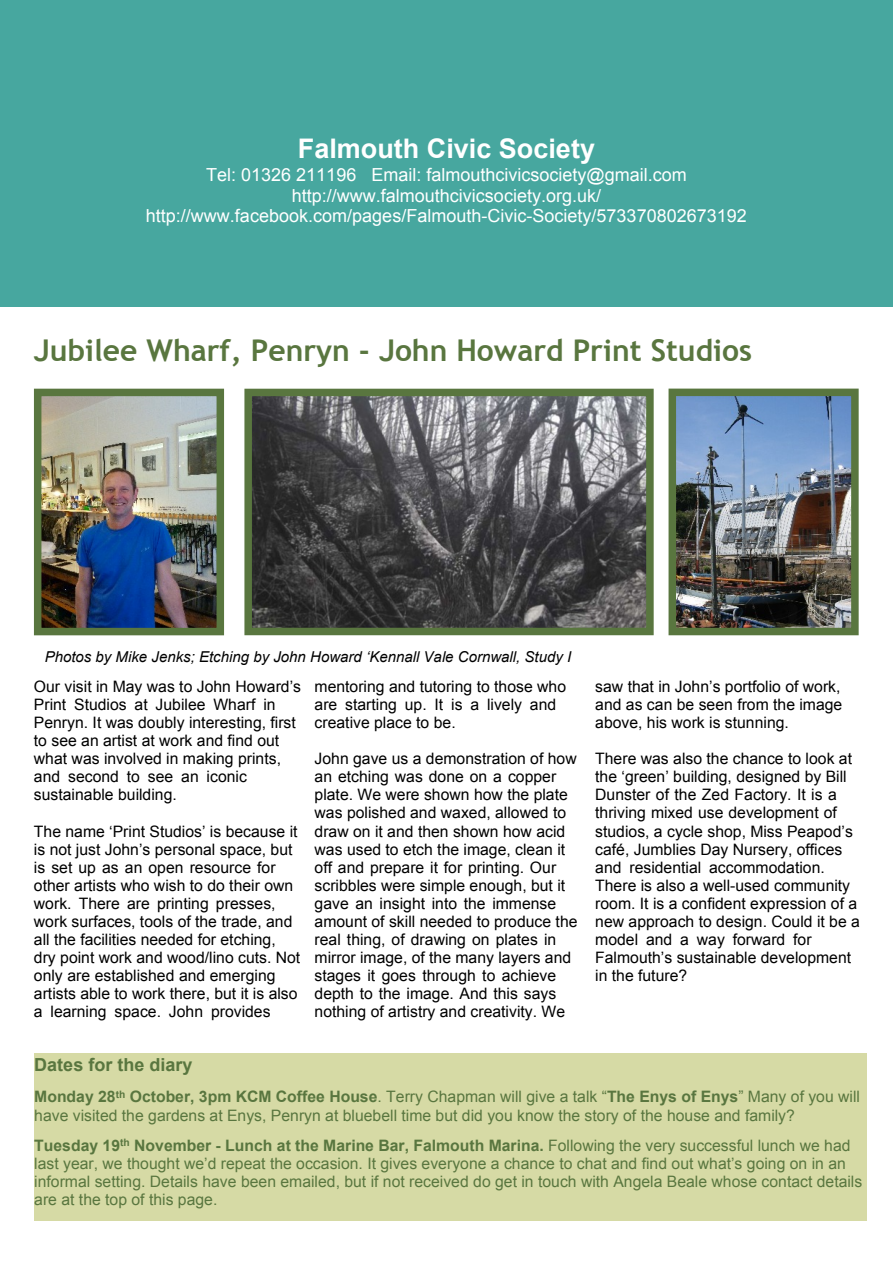
<style>
.page{position:relative;width:893px;height:1263px;background:#fff}
.page>*{position:absolute;margin:0;border:0;box-sizing:border-box;transform-origin:0 0}
.t1{font:700 30px "Trebuchet MS";color:#59763f}
.t2{font:700 27px "Arial";color:#fff}
.t3{font:18px/20.7px "Arial";color:#fff;text-align:center}
.t4{font:700 18px "Arial";color:#59763f}
.t5{font:15.75px/18px "Arial";color:#000}
.t6{font:15.75px/18px "Arial";color:#59763f}
.t7{font:italic 15px "Arial";color:#000}
.s1{font-weight:700}
</style>
<div class="page">
<div style="left:0;top:0;width:893px;height:306px;background:#47a79f"></div>
<img style="left:253px;top:398px;width:392px;height:228px">
<div style="left:244px;top:389px;width:410px;height:246px;border:8px solid #59763f"></div>
<div style="left:34px;top:1053px;width:833px;height:167px;background:#d6daa5"></div>
<img style="left:43px;top:398px;width:172px;height:228px">
<div style="left:34px;top:389px;width:190px;height:246px;border:8px solid #59763f"></div>
<img style="left:677px;top:398px;width:173px;height:228px">
<div style="left:668px;top:389px;width:191px;height:246px;border:8px solid #59763f"></div>
<h2 class="t2" style="left:298px;top:139px;width:299px">Falmouth Civic Society</h2>
<p class="t3" style="left:146px;top:166px;width:602px">Tel: 01326 211196 Email: falmouthcivicsociety@gmail.com http://www.falmouthcivicsociety.org.uk/ http://www.facebook.com/pages/Falmouth-Civic-Society/573370802673192</p>
<h1 class="t1" style="left:34px;top:339px;width:720px">Jubilee Wharf, Penryn - John Howard Print Studios</h1>
<p class="t7" style="left:45px;top:651px;width:528px">Photos by Mike Jenks; Etching by John Howard ‘Kennall Vale Cornwall, Study I</p>
<p class="t5" style="left:34px;top:679px;width:269px">Our visit in May was to John Howard’s<br>Print Studios at Jubilee Wharf in<br>Penryn. It was doubly interesting, first to see an artist at work and find out what was involved in making prints, and second to see an iconic sustainable building.</p>
<p class="t5" style="left:34px;top:823px;width:268px">The name ‘Print Studios’ is because it is not just John’s personal space, but is set up as an open resource for other artists who wish to do their own work. There are printing presses, work surfaces, tools of the trade, and all the facilities needed for etching, dry point work and wood/lino cuts. Not only are established and emerging artists able to work there, but it is also a learning space. John provides</p>
<p class="t5" style="left:315px;top:679px;width:253px">mentoring and tutoring to those who are starting up. It is a lively and creative place to be.</p>
<p class="t5" style="left:315px;top:751px;width:264px">John gave us a demonstration of how an etching was done on a copper plate. We were shown how the plate was polished and waxed, allowed to draw on it and then shown how acid was used to etch the image, clean it off and prepare it for printing. Our scribbles were simple enough, but it gave an insight into the immense amount of skill needed to produce the real thing, of drawing on plates in mirror image, of the many layers and stages it goes through to achieve depth to the image. And this says nothing of artistry and creativity. We</p>
<p class="t5" style="left:595px;top:679px;width:249px;text-align:justify">saw that in John’s portfolio of work, and as can be seen from the image above, his work is stunning.</p>
<p class="t5" style="left:595px;top:751px;width:266px">There was also the chance to look at the ‘green’ building, designed by Bill Dunster of the Zed Factory. It is a thriving mixed use development of studios, a cycle shop, Miss Peapod’s café, Jumblies Day Nursery, offices and residential accommodation.<br>There is also a well-used community room. It is a confident expression of a new approach to design. Could it be a model and a way forward for Falmouth’s sustainable development in the future?</p>
<p class="t4" style="left:34px;top:1058px;width:160px">Dates for the diary</p>
<p class="t6" style="left:34px;top:1089px;width:827px"><span class="s1">Monday 28</span><sup>th</sup> <span class="s1">October, 3pm KCM Coffee House</span>. Terry Chapman will give a talk “<span class="s1">The Enys of Enys</span>” Many of you will have visited the gardens at Enys, Penryn at bluebell time but did you know the story of the house and family?</p>
<p class="t6" style="left:34px;top:1138px;width:829px"><span class="s1">Tuesday 19</span><sup>th</sup> <span class="s1">November - Lunch at the Marine Bar, Falmouth Marina.</span> Following the very successful lunch we had last year, we thought we’d repeat the occasion. It gives everyone a chance to chat and find out what’s going on in an informal setting. Details have been emailed, but if not received do get in touch with Angela Beale whose contact details are at the top of this page.</p>
</div>
